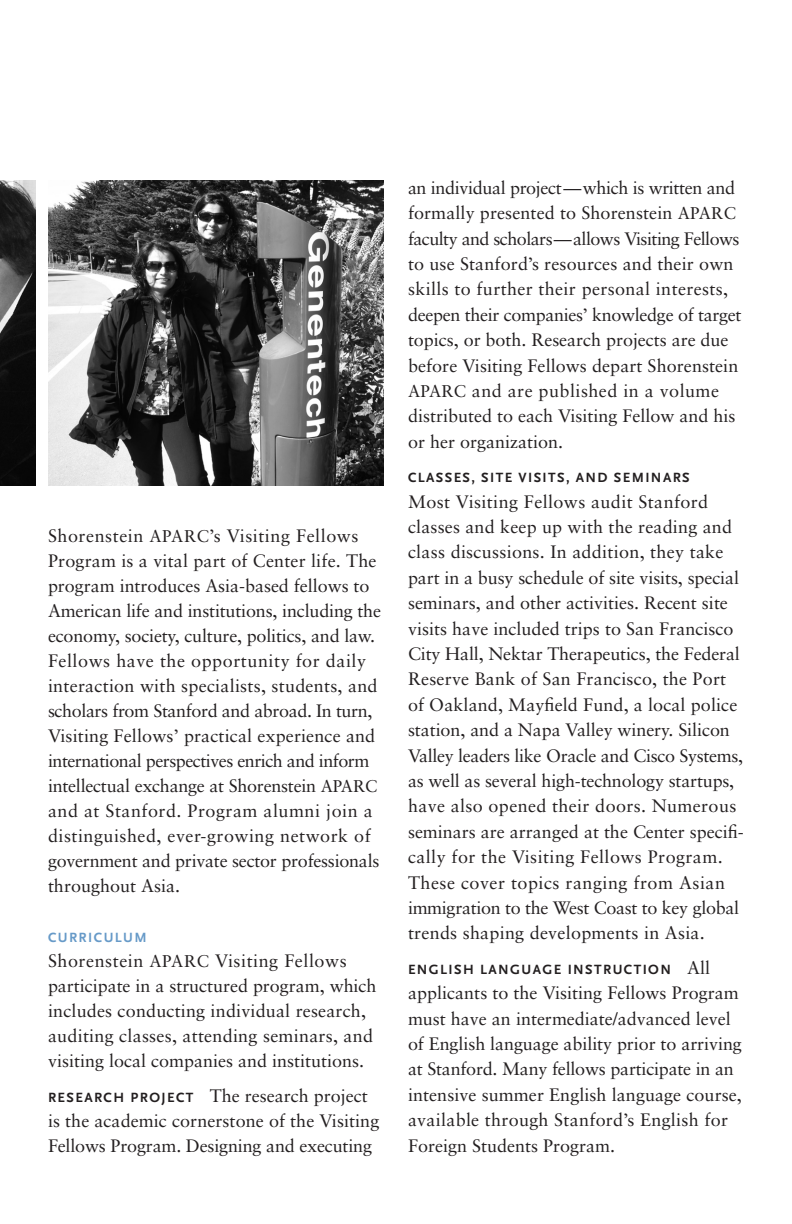
<style>
.page{position:relative;width:792px;height:1224px;background:#fff}
.page>*{position:absolute;margin:0;border:0;box-sizing:border-box;transform-origin:0 0}
.Body_Copy{font:18px/25.4px "Sabon";color:#231f20}
.Body_Copy-2{font:700 14px "Scala Sans";letter-spacing:.1em;color:#231f20}
.Body_Copy-3{font:700 14px "Scala Sans";letter-spacing:.1em;color:#679ac8}
.s1{font-size:17px}
.s2{font-family:"Scala Sans";font-weight:700;font-size:14px}
.s3{font-family:"Sabon";font-weight:400;font-size:18px}
</style>
<div class="page">
<img style="left:48px;top:180px;width:336px;height:306px">
<img style="left:0;top:180px;width:36px;height:306px">
<p class="Body_Copy" style="left:48px;top:523px;width:335px">Shorenstein <span class="s1">APARC</span>’s Visiting Fellows Program is a vital part of Center life. The program introduces Asia-based fellows to American life and institutions, including the economy, society, culture, politics, and law.<br>Fellows have the opportunity for daily interaction with specialists, students, and scholars from Stanford and abroad. In turn, Visiting Fellows’ practical experience and international perspectives enrich and inform intellectual exchange at Shorenstein <span class="s1">APARC </span>and at Stanford. Program alumni join a distinguished, ever-growing network of government and private sector professionals throughout Asia.</p>
<p class="Body_Copy-3" style="left:48px;top:930px;width:100px">CURRICULUM</p>
<p class="Body_Copy" style="left:48px;top:948px;width:330px">Shorenstein <span class="s1">APARC</span> Visiting Fellows participate in a structured program, which includes conducting individual research, auditing classes, attending seminars, and visiting local companies and institutions.</p>
<p class="Body_Copy" style="left:48px;top:1083px;width:333px"><span class="s2">RESEARCH PROJECT</span> The research project is the academic cornerstone of the Visiting<br>Fellows Program. Designing and executing</p>
<p class="Body_Copy" style="left:408px;top:175px;width:335px">an individual project—which is written and formally presented to Shorenstein <span class="s1">APARC </span>faculty and scholars—allows Visiting Fellows to use Stanford’s resources and their own skills to further their personal interests, deepen their companies’ knowledge of target topics, or both. Research projects are due before Visiting Fellows depart Shorenstein <span class="s1">APARC</span> and are published in a volume distributed to each Visiting Fellow and his or her organization.</p>
<p class="Body_Copy-2" style="left:408px;top:470px;width:283px">CLASSES, SITE VISITS, AND SEMINARS</p>
<p class="Body_Copy" style="left:408px;top:489px;width:337px">Most Visiting Fellows audit Stanford classes and keep up with the reading and class discussions. In addition, they take part in a busy schedule of site visits, special seminars, and other activities. Recent site visits have included trips to San Francisco City Hall, Nektar Therapeutics, the Federal Reserve Bank of San Francisco, the Port of Oakland, Mayfield Fund, a local police station, and a Napa Valley winery. Silicon Valley leaders like Oracle and Cisco Systems, as well as several high-technology startups, have also opened their doors. Numerous seminars are arranged at the Center specifi&shy;cally for the Visiting Fellows Program.<br>These cover topics ranging from Asian immigration to the West Coast to key global trends shaping developments in Asia.</p>
<p class="Body_Copy-2" style="left:408px;top:962px;width:304px">ENGLISH LANGUAGE INSTRUCTION <span class="s3">All</span></p>
<p class="Body_Copy" style="left:408px;top:980px;width:335px">applicants to the Visiting Fellows Program must have an intermediate/advanced level of English language ability prior to arriving at Stanford. Many fellows participate in an intensive summer English language course, available through Stanford’s English for Foreign Students Program.</p>
</div>
